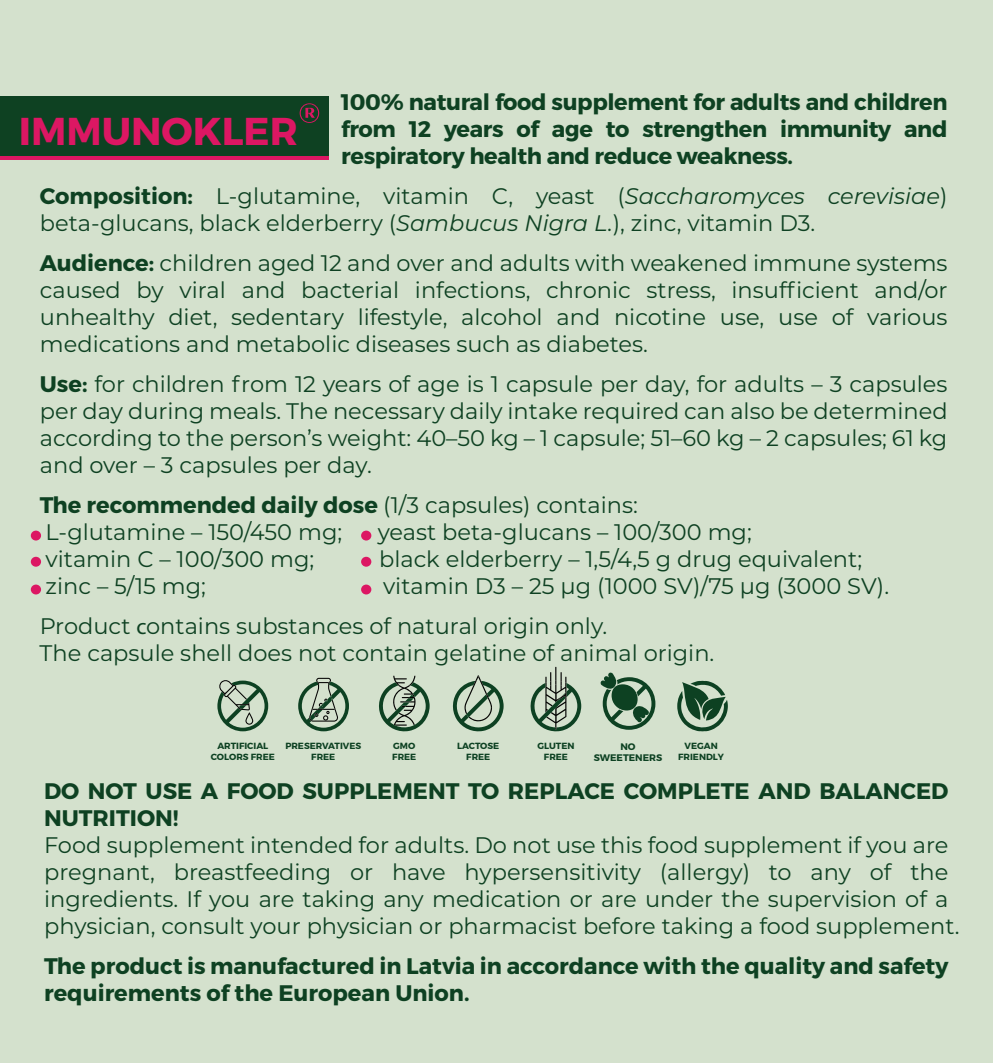
<style>
.page{position:relative;width:993px;height:1063px;background:#fff}
.page>*{position:absolute;margin:0;border:0;box-sizing:border-box;transform-origin:0 0}
.t1{font:700 38.75px "Montserrat";color:#dc1763}
.t2{font:22.5px/27px "Montserrat";color:#0e4122}
.t3{font:700 22.5px/27px "Montserrat";color:#0e4122}
.t4{font:700 9.5px/11.5px "Montserrat";color:#0d4122;text-align:center}
.t5{font:700 9px/10.8px "Montserrat";color:#0d4122;text-align:center}
.s1{font-family:"Quiche Sans";font-size:58.25px}
.s2{font-weight:700}
.s3{font-style:italic}
.s4{font-family:"Myriad Pro"}
</style>
<div class="page">
<div style="left:0;top:0;width:992px;height:1063px;background:#d4e1cd"></div>
<div style="left:0;top:96px;width:328px;height:60px;background:#0e4122"></div>
<hr style="left:0;top:156px;width:328px;height:3px;background:#dc1763">
<div style="left:361px;top:531px;width:10px;height:10px;background:#dc1763;border-radius:50%"></div>
<div style="left:361px;top:557px;width:10px;height:10px;background:#dc1763;border-radius:50%"></div>
<div style="left:361px;top:585px;width:10px;height:9px;background:#dc1763;border-radius:50%"></div>
<div style="left:31px;top:531px;width:10px;height:10px;background:#dc1763;border-radius:50%"></div>
<div style="left:31px;top:557px;width:10px;height:10px;background:#dc1763;border-radius:50%"></div>
<div style="left:31px;top:585px;width:10px;height:9px;background:#dc1763;border-radius:50%"></div>
<svg style="left:530px;top:667px;width:51px;height:65px"></svg>
<svg style="left:452px;top:675px;width:51px;height:57px"></svg>
<svg style="left:379px;top:676px;width:50px;height:56px"></svg>
<svg style="left:217px;top:680px;width:51px;height:51px"></svg>
<svg style="left:298px;top:678px;width:51px;height:53px"></svg>
<svg style="left:677px;top:681px;width:50px;height:50px"></svg>
<svg style="left:600px;top:673px;width:55px;height:57px"></svg>
<h1 class="t1" style="left:19px;top:107px;width:304px">IMMUNOKLER<span class="s1">®</span></h1>
<p class="t3" style="left:341px;top:89px;width:608px;text-align:justify">100% natural food supplement for adults and children from 12 years of age to strengthen immunity and respiratory health and reduce weakness.</p>
<p class="t2" style="left:40px;top:182px;width:908px"><span class="s2">Composition:</span> L-glutamine, vitamin C, yeast (<span class="s3">Saccharomyces cerevisiae</span>) beta-glucans, black elderberry (<span class="s3">Sambucus Nigra L.</span>), zinc, vitamin D3.</p>
<p class="t2" style="left:40px;top:249px;width:908px;text-align:justify"><span class="s2">Audience:</span> children aged 12 and over and adults with weakened immune systems caused by viral and bacterial infections, chronic stress, insufficient and/or unhealthy diet, sedentary lifestyle, alcohol and nicotine use, use of various medications and metabolic diseases such as diabetes.</p>
<p class="t2" style="left:40px;top:370px;width:909px;text-align:justify"><span class="s2">Use:</span> for children from 12 years of age is 1 capsule per day, for adults – 3 capsules per day during meals. The necessary daily intake required can also be determined according to the person’s weight: 40–50 kg – 1 capsule; 51–60 kg – 2 capsules; 61 kg and over – 3 capsules per day.</p>
<p class="t2" style="left:40px;top:491px;width:599px"><span class="s2">The recommended daily dose</span> (1/3 capsules) contains:<br>L-glutamine – 150/450 mg;</p>
<p class="t2" style="left:377px;top:518px;width:375px">yeast beta-glucans – 100/300 mg;</p>
<p class="t2" style="left:46px;top:545px;width:270px">vitamin C – 100/300 mg;</p>
<p class="t2" style="left:379px;top:545px;width:484px">black elderberry – 1,5/4,5 g drug equivalent;</p>
<p class="t2" style="left:46px;top:572px;width:162px">zinc – 5/15 mg;</p>
<p class="t2" style="left:40px;top:565px;width:850px;line-height:40px;text-indent:343px">vitamin D3 – 25 µg (1000 SV)/75 µg (3000 SV).<br>Product <span class="s4">c</span>ontains substances of natural origin only.</p>
<p class="t2" style="left:40px;top:639px;width:676px">The capsule shell does not contain gelatine of animal origin.</p>
<p class="t5" style="left:457px;top:741px;width:44px">LACTOSE<br>FREE</p>
<p class="t5" style="left:211px;top:741px;width:65px">ARTIFICIAL<br>COLORS FREE</p>
<p class="t5" style="left:285px;top:741px;width:77px">PRESERVATIVES<br>FREE</p>
<p class="t5" style="left:678px;top:741px;width:47px">VEGAN<br>FRIENDLY</p>
<p class="t5" style="left:392px;top:741px;width:25px;text-align:left">GMO<br>FREE</p>
<p class="t5" style="left:537px;top:741px;width:39px">GLUTEN<br>FREE</p>
<p class="t4" style="left:593px;top:741px;width:70px">NO<br>SWEETENERS</p>
<p class="t3" style="left:44px;top:778px;width:905px">DO NOT USE A FOOD SUPPLEMENT TO REPLACE COMPLETE AND BALANCED<br>NUTRITION!</p>
<p class="t2" style="left:44px;top:830px;width:916px">Food supplement intended for adults. Do not use this food supplement if you are pregnant, breastfeeding or have hypersensitivity (allergy) to any of the ingredients. If you are taking any medication or are under the supervision of a physician, consult your physician or pharmacist before taking a food supplement.</p>
<p class="t3" style="left:44px;top:953px;width:905px">The product is manufactured in Latvia in accordance with the quality and safety requirements of the European Union.</p>
</div>
